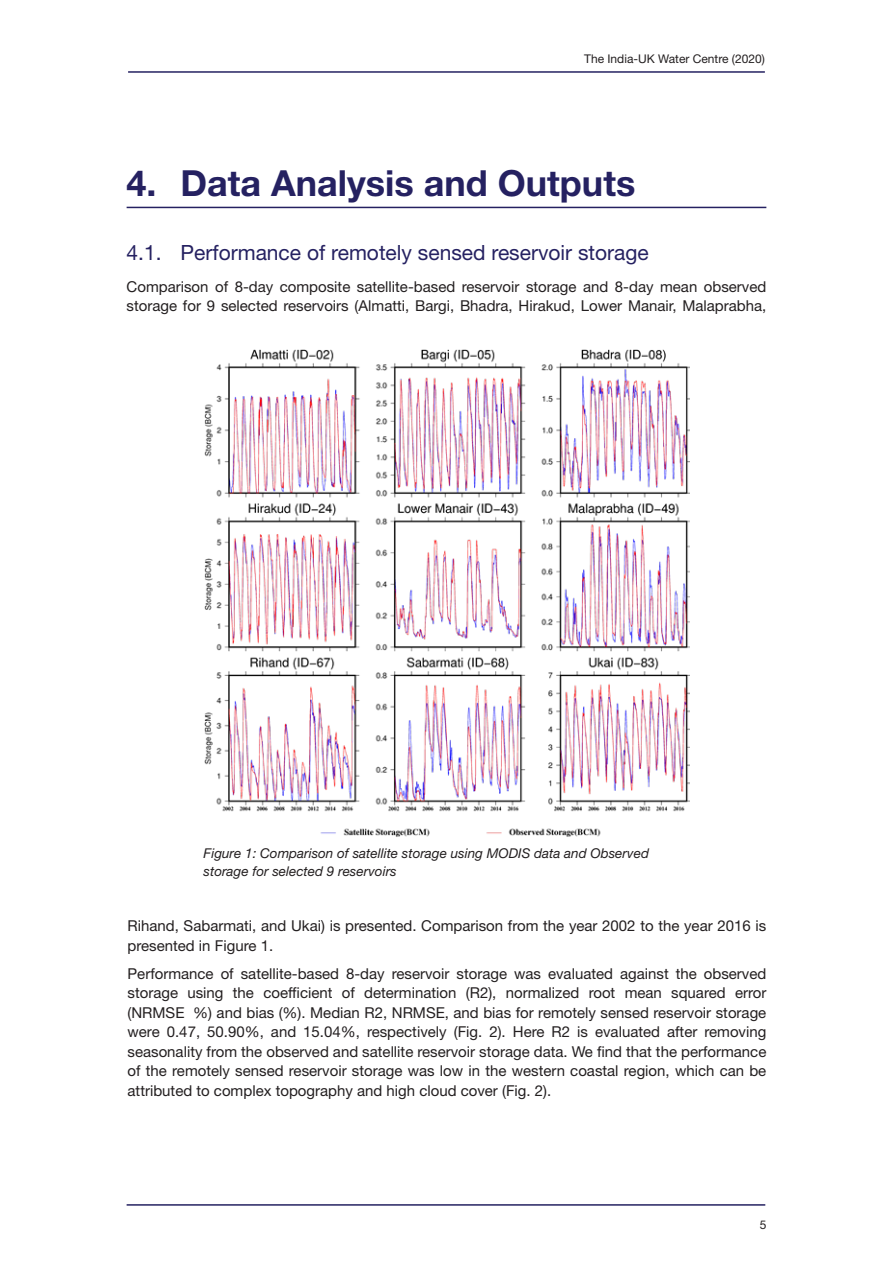
<style>
.page{position:relative;width:893px;height:1263px;background:#fff}
.page>*{position:absolute;margin:0;border:0;box-sizing:border-box;transform-origin:0 0}
.t1{font:700 36px "Helvetica Neue LT Std";color:#252161}
.t2{font:21px "Helvetica Neue LT Std";color:#252161}
.Body_text{font:15px/19.5px "Helvetica Neue LT Std";color:#231f20}
.photo_caption{font:italic 13.5px/18px "Helvetica Neue LT Std";color:#231f20}
.t3{font:12px "Helvetica Neue LT Std";color:#231f20}
</style>
<div class="page">
<hr style="left:128px;top:71px;width:637px;height:2px;background:#252161">
<hr style="left:127px;top:1204px;width:638px;height:2px;background:#252161">
<hr style="left:127px;top:207px;width:639px;height:1px;background:#252161">
<img style="left:204px;top:349px;width:485px;height:488px">
<p class="t3" style="left:584px;top:51px;width:182px">The India-UK Water Centre (2020)</p>
<p class="t1" style="left:127px;top:161px;width:510px">4. Data Analysis and Outputs</p>
<p class="t2" style="left:127px;top:240px;width:524px">4.1. Performance of remotely sensed reservoir storage</p>
<p class="Body_text" style="left:127px;top:277px;width:641px">Comparison of 8-day composite satellite-based reservoir storage and 8-day mean observed storage for 9 selected reservoirs (Almatti, Bargi, Bhadra, Hirakud, Lower Manair, Malaprabha,</p>
<p class="photo_caption" style="left:204px;top:844px;width:447px">Figure 1: Comparison of satellite storage using MODIS data and Observed storage for selected 9 reservoirs</p>
<p class="Body_text" style="left:128px;top:916px;width:640px">Rihand, Sabarmati, and Ukai) is presented. Comparison from the year 2002 to the year 2016 is presented in Figure 1.</p>
<p class="Body_text" style="left:128px;top:963px;width:640px;text-align:justify">Performance of satellite-based 8-day reservoir storage was evaluated against the observed storage using the coefficient of determination (R2), normalized root mean squared error (NRMSE %) and bias (%). Median R2, NRMSE, and bias for remotely sensed reservoir storage were 0.47, 50.90%, and 15.04%, respectively (Fig. 2). Here R2 is evaluated after removing seasonality from the observed and satellite reservoir storage data. We find that the performance of the remotely sensed reservoir storage was low in the western coastal region, which can be attributed to complex topography and high cloud cover (Fig. 2).</p>
<p class="t3" style="left:760px;top:1217px;width:8px">5</p>
</div>
